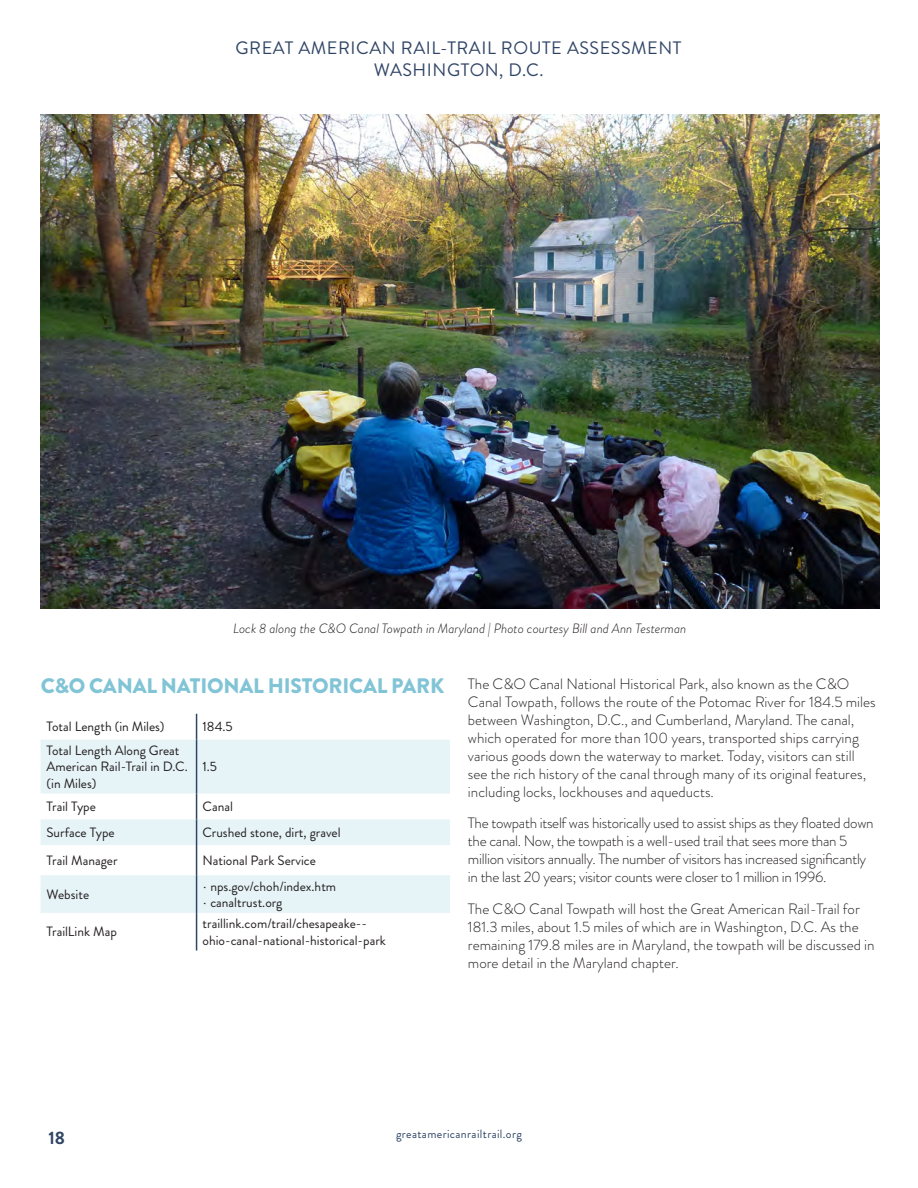
<style>
.page{position:relative;width:918px;height:1188px;background:#fff}
.page>*{position:absolute;margin:0;border:0;box-sizing:border-box;transform-origin:0 0}
.t1{font:900 21px "Brandon Grotesque";letter-spacing:-.01em;color:#80c4d6}
.Chapter_Reminder__He{font:18px/21.6px "Brandon Grotesque";letter-spacing:.03em;color:#304566;text-align:center}
.Page{font:700 18px "Brandon Grotesque";color:#304566}
.Body_Copy{font:300 15px/18px "Brandon Grotesque";color:#231f20}
.Body_Copy-2{font:300 15px/18px "Brandon Grotesque";letter-spacing:-.02em;color:#231f20}
.Table_Data_Columns{font:13.5px/16.2px "Brandon Grotesque";color:#231f20}
.t2{font:italic 300 13.5px "Brandon Grotesque";color:#231f20}
.Table_Category{font:13.5px "Brandon Grotesque";color:#231f20}
.t3{font:12px "Brandon Grotesque";letter-spacing:.03em;color:#304566}
</style>
<div class="page">
<svg style="left:41px;top:740px;width:409px;height:173px;fill:#e6f3f7"></svg>
<svg style="left:196px;top:714px;width:1px;height:26px"></svg>
<hr style="left:196px;top:740px;width:1px;height:54px;background:#304566">
<svg style="left:196px;top:794px;width:1px;height:51px"></svg>
<hr style="left:196px;top:845px;width:1px;height:30px;background:#304566">
<hr style="left:196px;top:875px;width:1px;height:38px;background:#304566">
<hr style="left:196px;top:913px;width:1px;height:38px;background:#304566">
<img style="left:41px;top:115px;width:838px;height:493px">
<p class="Chapter_Reminder__He" style="left:236px;top:37px;width:447px">GREAT AMERICAN RAIL-TRAIL ROUTE ASSESSMENT<br>WASHINGTON, D.C.</p>
<p class="t2" style="left:233px;top:619px;width:455px">Lock 8 along the C&amp;O Canal Towpath in Maryland | Photo courtesy Bill and Ann Testerman</p>
<h2 class="t1" style="left:41px;top:671px;width:405px">C&amp;O CANAL NATIONAL HISTORICAL PARK</h2>
<p class="Table_Category" style="left:47px;top:718px;width:120px">Total Length (in Miles)</p>
<p class="Table_Category" style="left:203px;top:718px;width:32px">184.5</p>
<p class="Table_Data_Columns" style="left:47px;top:743px;width:135px">Total Length Along Great</p>
<p class="Table_Data_Columns" style="left:47px;top:759px;width:143px">American Rail-Trail in D.C.</p>
<p class="Table_Data_Columns" style="left:47px;top:775px;width:51px">(in Miles)</p>
<p class="Table_Data_Columns" style="left:203px;top:759px;width:16px">1.5</p>
<p class="Table_Data_Columns" style="left:47px;top:799px;width:51px">Trail Type</p>
<p class="Table_Data_Columns" style="left:203px;top:799px;width:32px">Canal</p>
<p class="Table_Data_Columns" style="left:47px;top:824px;width:70px">Surface Type</p>
<p class="Table_Data_Columns" style="left:203px;top:824px;width:140px">Crushed stone, dirt, gravel</p>
<p class="Table_Data_Columns" style="left:47px;top:852px;width:73px">Trail Manager</p>
<p class="Table_Data_Columns" style="left:203px;top:852px;width:115px">National Park Service</p>
<p class="Table_Data_Columns" style="left:47px;top:886px;width:44px">Website</p>
<p class="Table_Data_Columns" style="left:203px;top:878px;width:135px">∙ nps.gov/choh/index.htm</p>
<p class="Table_Data_Columns" style="left:203px;top:894px;width:81px">∙ canaltrust.org</p>
<p class="Table_Data_Columns" style="left:47px;top:924px;width:72px">TrailLink Map</p>
<p class="Table_Data_Columns" style="left:203px;top:916px;width:185px">traillink.com/trail/chesapeake-- ohio-canal-national-historical-park</p>
<p class="Body_Copy" style="left:468px;top:675px;width:409px">The C&amp;O Canal National Historical Park, also known as the C&amp;O Canal Towpath, follows the route of the Potomac River for 184.5 miles between Washington, D.C., and Cumberland, Maryland. The canal, which operated for more than 100 years, transported ships carrying various goods down the waterway to market. Today, visitors can still see the rich history of the canal through many of its original features, including locks, lockhouses and aqueducts.</p>
<p class="Body_Copy-2" style="left:468px;top:814px;width:407px">The towpath itself was historically used to assist ships as they floated down the canal. Now, the towpath is a well-used trail that sees more than 5 million visitors annually. The number of visitors has increased significantly in the last 20 years; visitor counts were closer to 1 million in 1996.</p>
<p class="Body_Copy" style="left:468px;top:900px;width:408px">The C&amp;O Canal Towpath will host the Great American Rail-Trail for 181.3 miles, about 1.5 miles of which are in Washington, D.C. As the remaining 179.8 miles are in Maryland, the towpath will be discussed in more detail in the Maryland chapter.</p>
<p class="Page" style="left:49px;top:1125px;width:18px">18</p>
<p class="t3" style="left:396px;top:1125px;width:127px">greatamericanrailtrail.org</p>
</div>
